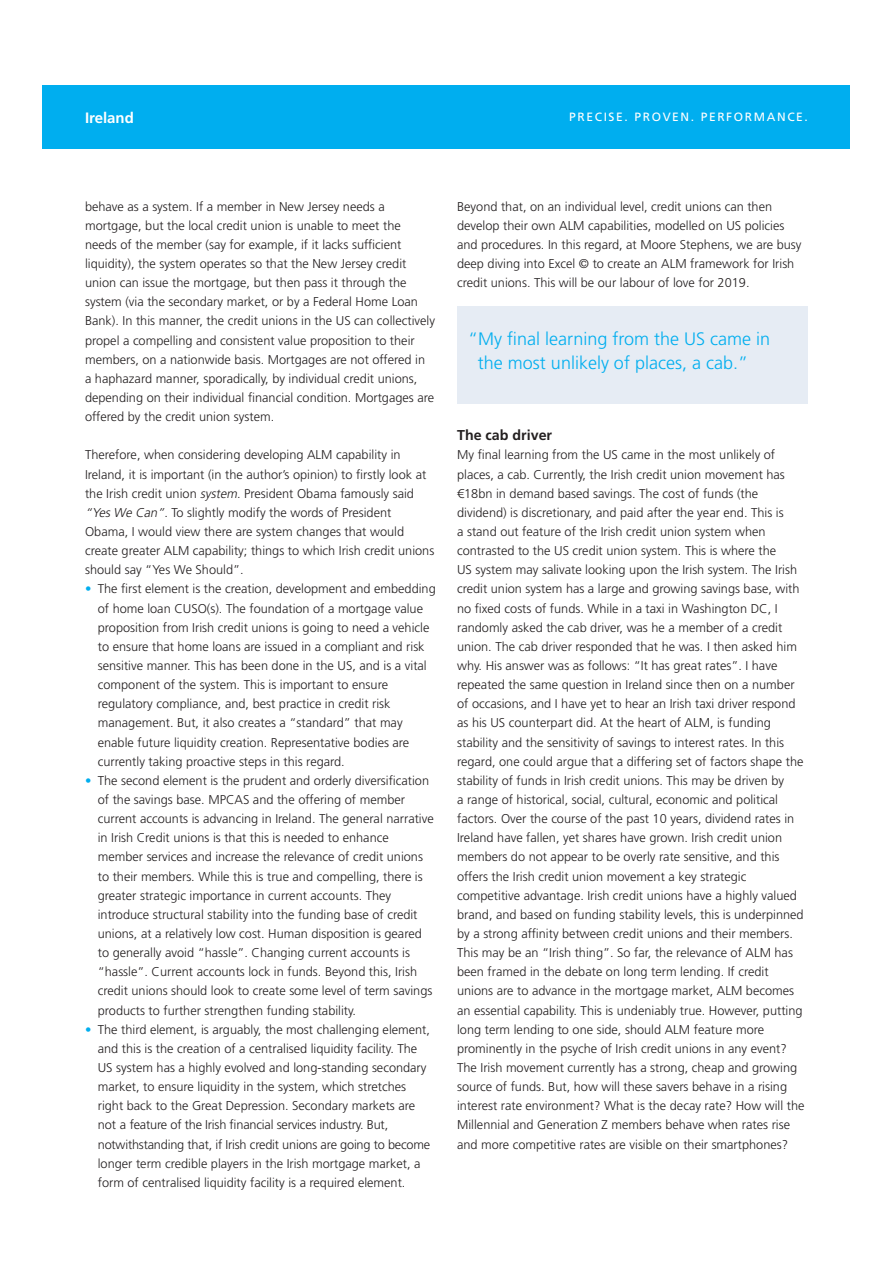
<style>
.page{position:relative;width:893px;height:1263px;background:#fff}
.page>*{position:absolute;margin:0;border:0;box-sizing:border-box;transform-origin:0 0}
.t1{font:300 18px/24px "Frutiger LT Std";color:#00aeef}
.Descriptor{font:700 15px "Frutiger LT Std";color:#fff}
.Subheading_1{font:700 14.25px "Frutiger LT Std";color:#231f20}
.Body_copy{font:300 12.75px/19.2px "Frutiger LT Std";color:#231f20}
.Strapline{font:12px "Frutiger LT Std";letter-spacing:.135em;color:#fff}
.s1{font-style:italic}
.s2{color:#00aeef}
</style>
<div class="page">
<div style="left:43px;top:85px;width:807px;height:64px;background:#00aeef"></div>
<div style="left:457px;top:306px;width:351px;height:98px;background:#e6ecf4"></div>
<p class="Descriptor" style="left:85px;top:109px;width:50px">Ireland</p>
<p class="Strapline" style="left:569px;top:110px;width:240px">PRECISE. PROVEN. PERFORMANCE.</p>
<p class="Body_copy" style="left:85px;top:197px;width:351px">behave as a system. If a member in New Jersey needs a mortgage, but the local credit union is unable to meet the needs of the member (say for example, if it lacks sufficient liquidity), the system operates so that the New Jersey credit union can issue the mortgage, but then pass it through the system (via the secondary market, or by a Federal Home Loan Bank). In this manner, the credit unions in the US can collectively propel a compelling and consistent value proposition to their members, on a nationwide basis. Mortgages are not offered in<br>a haphazard manner, sporadically, by individual credit unions, depending on their individual financial condition. Mortgages are offered by the credit union system.</p>
<p class="Body_copy" style="left:85px;top:446px;width:351px">Therefore, when considering developing ALM capability in Ireland, it is important (in the author’s opinion) to firstly look at the Irish credit union <span class="s1">system</span>. President Obama famously said <span class="s1">“Yes We Can”</span>. To slightly modify the words of President Obama, I would view there are system changes that would create greater ALM capability; things to which Irish credit unions should say “Yes We Should”.</p>
<p class="Body_copy" style="left:98px;top:580px;width:340px;text-indent:-13px"><span class="s2">•</span> The first element is the creation, development and embedding of home loan CUSO(s). The foundation of a mortgage value proposition from Irish credit unions is going to need a vehicle to ensure that home loans are issued in a compliant and risk sensitive manner. This has been done in the US, and is a vital component of the system. This is important to ensure regulatory compliance, and, best practice in credit risk management. But, it also creates a “standard” that may enable future liquidity creation. Representative bodies are currently taking proactive steps in this regard.</p>
<p class="Body_copy" style="left:98px;top:771px;width:338px;text-indent:-13px"><span class="s2">•</span> The second element is the prudent and orderly diversification of the savings base. MPCAS and the offering of member current accounts is advancing in Ireland. The general narrative in Irish Credit unions is that this is needed to enhance member services and increase the relevance of credit unions to their members. While this is true and compelling, there is greater strategic importance in current accounts. They introduce structural stability into the funding base of credit unions, at a relatively low cost. Human disposition is geared to generally avoid “hassle”. Changing current accounts is “hassle”. Current accounts lock in funds. Beyond this, Irish credit unions should look to create some level of term savings products to further strengthen funding stability.</p>
<p class="Body_copy" style="left:98px;top:1020px;width:334px;text-indent:-13px"><span class="s2">•</span> The third element, is arguably, the most challenging element, and this is the creation of a centralised liquidity facility. The US system has a highly evolved and long-standing secondary market, to ensure liquidity in the system, which stretches right back to the Great Depression. Secondary markets are not a feature of the Irish financial services industry. But, notwithstanding that, if Irish credit unions are going to become longer term credible players in the Irish mortgage market, a form of centralised liquidity facility is a required element.</p>
<p class="Body_copy" style="left:457px;top:197px;width:346px">Beyond that, on an individual level, credit unions can then develop their own ALM capabilities, modelled on US policies and procedures. In this regard, at Moore Stephens, we are busy deep diving into Excel © to create an ALM framework for Irish credit unions. This will be our labour of love for 2019.</p>
<p class="t1" style="left:478px;top:327px;width:294px;text-indent:-10px">“My final learning from the US came in the most unlikely of places, a cab.”</p>
<p class="Subheading_1" style="left:457px;top:427px;width:97px">The cab driver</p>
<p class="Body_copy" style="left:457px;top:446px;width:349px">My final learning from the US came in the most unlikely of places, a cab. Currently, the Irish credit union movement has €18bn in demand based savings. The cost of funds (the dividend) is discretionary, and paid after the year end. This is<br>a stand out feature of the Irish credit union system when contrasted to the US credit union system. This is where the<br>US system may salivate looking upon the Irish system. The Irish credit union system has a large and growing savings base, with no fixed costs of funds. While in a taxi in Washington DC, I randomly asked the cab driver, was he a member of a credit union. The cab driver responded that he was. I then asked him why. His answer was as follows: “It has great rates”. I have repeated the same question in Ireland since then on a number of occasions, and I have yet to hear an Irish taxi driver respond as his US counterpart did. At the heart of ALM, is funding stability and the sensitivity of savings to interest rates. In this regard, one could argue that a differing set of factors shape the stability of funds in Irish credit unions. This may be driven by<br>a range of historical, social, cultural, economic and political factors. Over the course of the past 10 years, dividend rates in Ireland have fallen, yet shares have grown. Irish credit union members do not appear to be overly rate sensitive, and this offers the Irish credit union movement a key strategic competitive advantage. Irish credit unions have a highly valued brand, and based on funding stability levels, this is underpinned by a strong affinity between credit unions and their members.<br>This may be an “Irish thing”. So far, the relevance of ALM has been framed in the debate on long term lending. If credit unions are to advance in the mortgage market, ALM becomes an essential capability. This is undeniably true. However, putting long term lending to one side, should ALM feature more prominently in the psyche of Irish credit unions in any event?<br>The Irish movement currently has a strong, cheap and growing source of funds. But, how will these savers behave in a rising interest rate environment? What is the decay rate? How will the Millennial and Generation Z members behave when rates rise and more competitive rates are visible on their smartphones?</p>
</div>
